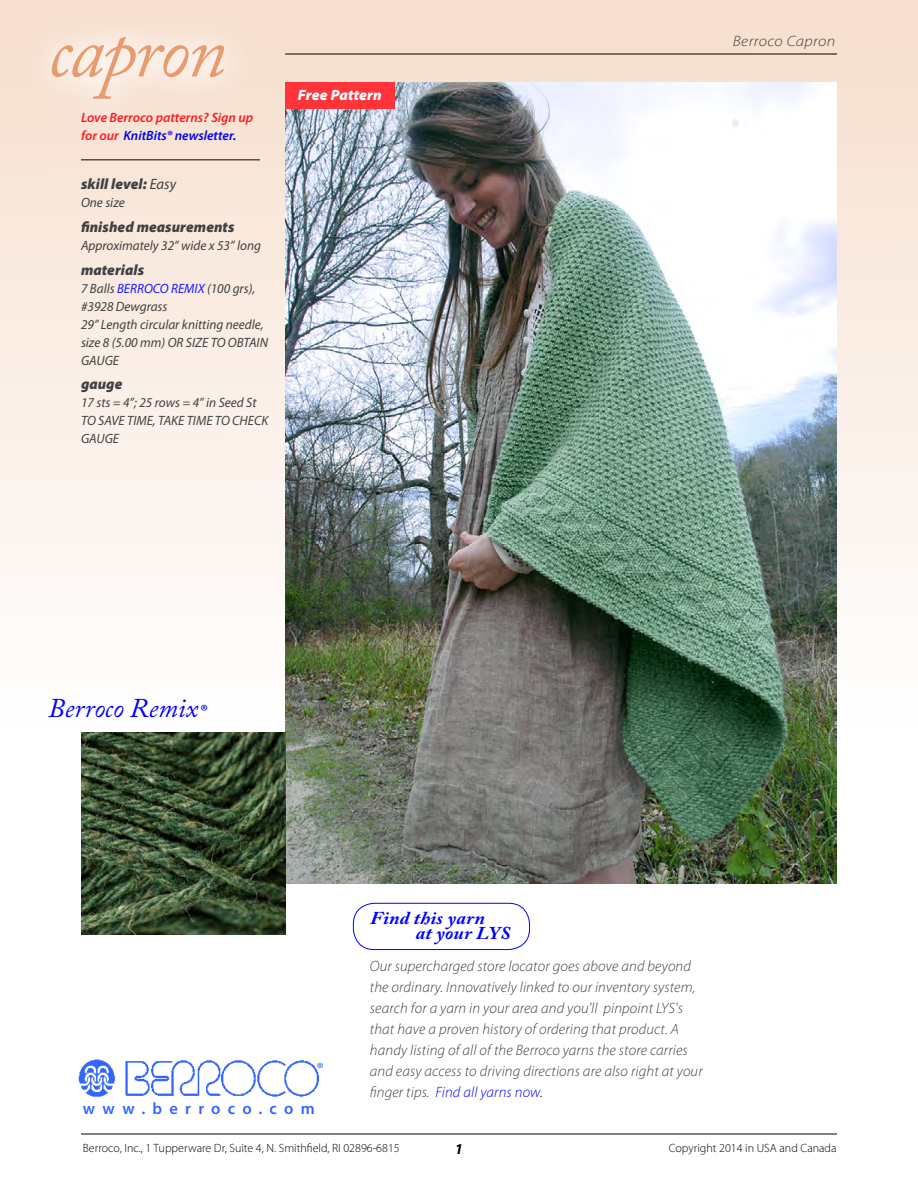
<style>
.page{position:relative;width:918px;height:1188px;background:#fff}
.page>*{position:absolute;margin:0;border:0;box-sizing:border-box;transform-origin:0 0}
.t1{font:italic 75px "Adobe Caslon Pro";letter-spacing:-.025em;color:#e79b6e}
.t2{font:italic 27px "Adobe Caslon Pro";color:#00f}
.t3{font:italic 700 18px/15.8px "Adobe Caslon Pro";letter-spacing:.01em;color:#00f;scale:1.1 1}
.t4{font:600 16.5px "Myriad Pro";letter-spacing:.44em;color:#36f}
.t5{font:16.5px "Myriad Pro";color:#36f}
.t6{font:italic 300 15px/21px "Myriad Pro";letter-spacing:.01em;color:#414042}
.t7{font:italic 900 15px "Myriad Pro";letter-spacing:.005em;color:#414042}
.t8{font:italic 300 15px "Myriad Pro";letter-spacing:.01em;color:#414042;scale:1.1 1}
.t9{font:italic 900 15px "Myriad Pro";letter-spacing:.01em;color:#fff}
.t10{font:italic 700 15px "Myriad Pro";color:#000}
.t11{font:italic 13.5px/18px "Myriad Pro";color:#414042}
.t12{font:italic 600 13.5px/18px "Myriad Pro";color:#ff1a22}
.t13{font:300 12px "Myriad Pro";color:#000}
.s1{color:#00f}
.s2{font-weight:400}
.s3{color:#1a1aff}
.s4{font-family:"Myriad Pro";font-style:normal;font-size:18px}
.s5{color:#000}
</style>
<div class="page">
<img style="left:78px;top:1059px;width:241px;height:38px">
<div style="left:0;top:0;width:918px;height:728px;background:linear-gradient(to bottom,#f6decc,#fefffe)"></div>
<hr style="left:81px;top:1134px;width:756px;height:1px;background:#000">
<div style="left:353px;top:903px;width:177px;height:47px;border:1px solid #00f;border-radius:21px"></div>
<img style="left:285px;top:83px;width:552px;height:801px">
<div style="left:285px;top:83px;width:109px;height:26px;background:#ff333a"></div>
<hr style="left:285px;top:54px;width:552px;height:1px;background:#000">
<div style="left:21px;top:7px;width:234px;height:123px;background:#fff;opacity:.72"></div>
<img style="left:81px;top:732px;width:204px;height:203px">
<hr style="left:81px;top:160px;width:179px;height:1px;background:#000">
<h1 class="t1" style="left:49px;top:7px;width:179px">capron</h1>
<p class="t12" style="left:81px;top:108px;width:174px">Love Berroco patterns? Sign up for our <span class="s1">KnitBits® newsletter.</span></p>
<p class="t7" style="left:81px;top:174px;width:97px">skill level: <span class="s2">Easy</span></p>
<p class="t11" style="left:81px;top:193px;width:45px">One size</p>
<p class="t7" style="left:81px;top:217px;width:155px">finished measurements</p>
<p class="t11" style="left:81px;top:236px;width:182px">Approximately 32” wide x 53” long</p>
<p class="t7" style="left:81px;top:260px;width:65px">materials</p>
<p class="t11" style="left:81px;top:279px;width:189px">7 Balls <span class="s3">BERROCO REMIX</span> (100 grs), #3928 Dewgrass<br>29” Length circular knitting needle, size 8 (5.00 mm) OR SIZE TO OBTAIN<br>GAUGE</p>
<p class="t7" style="left:81px;top:374px;width:43px">gauge</p>
<p class="t11" style="left:81px;top:394px;width:189px">17 sts = 4”; 25 rows = 4” in Seed St<br>TO SAVE TIME, TAKE TIME TO CHECK<br>GAUGE</p>
<p class="t9" style="left:298px;top:85px;width:86px">Free Pattern</p>
<h2 class="t2" style="left:48px;top:692px;width:161px">Berroco Remix<span class="s4">®</span></h2>
<p class="t3" style="left:416px;top:910px;width:88px;text-indent:-46px">Find this yarn<br>at your LYS</p>
<p class="t8" style="left:733px;top:32px;width:95px">Berroco Capron</p>
<p class="t6" style="left:370px;top:956px;width:334px">Our supercharged store locator goes above and beyond the ordinary. Innovatively linked to our inventory system, search for a yarn in your area and you'll pinpoint LYS's that have a proven history of ordering that product. A handy listing of all of the Berroco yarns the store carries and easy access to driving directions are also right at your finger tips. <span class="s1">Find all yarns now</span><span class="s5">.</span></p>
<p class="t5" style="left:317px;top:1058px;width:8px">®</p>
<p class="t4" style="left:83px;top:1098px;width:234px">www.berroco.com</p>
<p class="t13" style="left:83px;top:1140px;width:318px">Berroco, Inc., 1 Tupperware Dr, Suite 4, N. Smithfield, RI 02896-6815</p>
<p class="t10" style="left:455px;top:1139px;width:10px">1</p>
<p class="t13" style="left:669px;top:1140px;width:169px">Copyright 2014 in USA and Canada</p>
</div>
